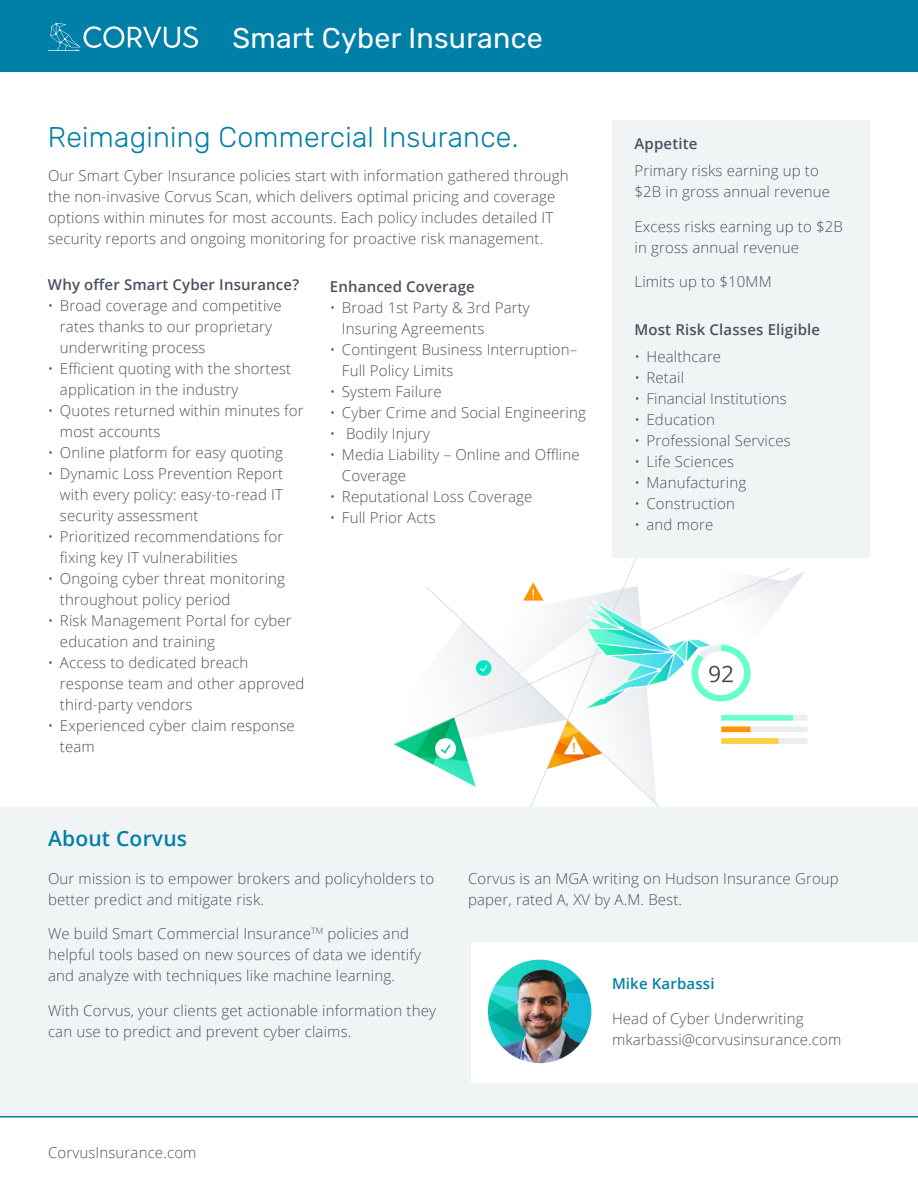
<style>
.page{position:relative;width:918px;height:1188px;background:#fff}
.page>*{position:absolute;margin:0;border:0;box-sizing:border-box;transform-origin:0 0}
.t1{font:300 28.5px "Rubik";letter-spacing:.01em;color:#0080a7}
.t2{font:28.5px "Rubik";letter-spacing:.01em;color:#fff}
.t3{font:600 21px "Open Sans";letter-spacing:.01em;color:#0080a7}
.t4{font:300 15px/21px "Open Sans";letter-spacing:.01em;color:#495260}
.t5{font:600 15px "Open Sans";letter-spacing:.01em;color:#495260}
.t6{font:600 15px "Open Sans";letter-spacing:.01em;color:#0080a7}
</style>
<div class="page">
<hr style="left:0;top:1116px;width:918px;height:2px;background:#0080a7">
<div style="left:0;top:0;width:918px;height:72px;background:#0080a7"></div>
<svg style="left:48px;top:23px;width:150px;height:28px"></svg>
<img style="left:394px;top:558px;width:413px;height:249px">
<div style="left:0;top:807px;width:918px;height:309px;background:#f0f4f4"></div>
<div style="left:471px;top:942px;width:447px;height:141px;background:#fff"></div>
<div style="left:612px;top:120px;width:258px;height:438px;background:#f0f4f4"></div>
<img style="left:488px;top:960px;width:103px;height:103px;border-radius:52px">
<h1 class="t2" style="left:232px;top:22px;width:312px">Smart Cyber Insurance</h1>
<h1 class="t1" style="left:48px;top:121px;width:472px">Reimagining Commercial Insurance.</h1>
<p class="t4" style="left:48px;top:165px;width:522px">Our Smart Cyber Insurance policies start with information gathered through the non-invasive Corvus Scan, which delivers optimal pricing and coverage options within minutes for most accounts. Each policy includes detailed IT security reports and ongoing monitoring for proactive risk management.</p>
<p class="t5" style="left:48px;top:275px;width:253px">Why offer Smart Cyber Insurance?</p>
<p class="t4" style="left:60px;top:295px;width:223px;text-indent:-12px">• Broad coverage and competitive rates thanks to our proprietary underwriting process</p>
<p class="t4" style="left:60px;top:358px;width:233px;text-indent:-12px">• Efficient quoting with the shortest application in the industry</p>
<p class="t4" style="left:60px;top:400px;width:245px;text-indent:-12px">• Quotes returned within minutes for most accounts</p>
<p class="t4" style="left:48px;top:442px;width:236px">• Online platform for easy quoting</p>
<p class="t4" style="left:60px;top:463px;width:225px;text-align:justify;text-indent:-12px">• Dynamic Loss Prevention Report with every policy: easy-to-read IT security assessment</p>
<p class="t4" style="left:60px;top:526px;width:225px;text-indent:-12px">• Prioritized recommendations for fixing key IT vulnerabilities</p>
<p class="t4" style="left:60px;top:568px;width:227px;text-indent:-12px">• Ongoing cyber threat monitoring throughout policy period</p>
<p class="t4" style="left:60px;top:610px;width:233px;text-indent:-12px">• Risk Management Portal for cyber education and training</p>
<p class="t4" style="left:60px;top:652px;width:246px;text-indent:-12px">• Access to dedicated breach response team and other approved third-party vendors</p>
<p class="t4" style="left:60px;top:715px;width:236px;text-indent:-12px">• Experienced cyber claim response team</p>
<p class="t5" style="left:330px;top:276px;width:146px">Enhanced Coverage</p>
<p class="t4" style="left:342px;top:297px;width:189px;text-indent:-12px">• Broad 1st Party &amp; 3rd Party<br>Insuring Agreements</p>
<p class="t4" style="left:342px;top:339px;width:237px;text-indent:-12px">• Contingent Business Interruption–<br>Full Policy Limits</p>
<p class="t4" style="left:330px;top:381px;width:113px">• System Failure</p>
<p class="t4" style="left:330px;top:402px;width:257px">• Cyber Crime and Social Engineering</p>
<p class="t4" style="left:330px;top:423px;width:102px">• Bodily Injury</p>
<p class="t4" style="left:342px;top:444px;width:239px;text-indent:-12px">• Media Liability – Online and Offline<br>Coverage</p>
<p class="t4" style="left:330px;top:486px;width:204px">• Reputational Loss Coverage</p>
<p class="t4" style="left:330px;top:507px;width:107px">• Full Prior Acts</p>
<p class="t5" style="left:634px;top:134px;width:64px">Appetite</p>
<p class="t4" style="left:634px;top:160px;width:197px">Primary risks earning up to $2B in gross annual revenue</p>
<p class="t4" style="left:634px;top:216px;width:210px">Excess risks earning up to $2B in gross annual revenue</p>
<p class="t4" style="left:634px;top:271px;width:139px">Limits up to $10MM</p>
<p class="t5" style="left:634px;top:320px;width:187px">Most Risk Classes Eligible</p>
<p class="t4" style="left:634px;top:346px;width:88px">• Healthcare</p>
<p class="t4" style="left:634px;top:367px;width:51px">• Retail</p>
<p class="t4" style="left:634px;top:388px;width:154px">• Financial Institutions</p>
<p class="t4" style="left:634px;top:409px;width:82px">• Education</p>
<p class="t4" style="left:634px;top:430px;width:158px">• Professional Services</p>
<p class="t4" style="left:634px;top:451px;width:101px">• Life Sciences</p>
<p class="t4" style="left:634px;top:472px;width:113px">• Manufacturing</p>
<p class="t4" style="left:634px;top:493px;width:102px">• Construction</p>
<p class="t4" style="left:634px;top:514px;width:80px">• and more</p>
<h2 class="t3" style="left:48px;top:824px;width:141px">About Corvus</h2>
<p class="t4" style="left:48px;top:867px;width:388px">Our mission is to empower brokers and policyholders to better predict and mitigate risk.</p>
<p class="t4" style="left:48px;top:923px;width:375px">We build Smart Commercial Insurance<sup>TM</sup> policies and helpful tools based on new sources of data we identify and analyze with techniques like machine learning.</p>
<p class="t4" style="left:48px;top:999px;width:389px">With Corvus, your clients get actionable information they can use to predict and prevent cyber claims.</p>
<p class="t4" style="left:468px;top:867px;width:372px">Corvus is an MGA writing on Hudson Insurance Group paper, rated A, XV by A.M. Best.</p>
<p class="t6" style="left:612px;top:974px;width:104px">Mike Karbassi</p>
<p class="t4" style="left:612px;top:1008px;width:231px">Head of Cyber Underwriting mkarbassi@corvusinsurance.com</p>
<p class="t4" style="left:48px;top:1142px;width:150px">CorvusInsurance.com</p>
</div>
